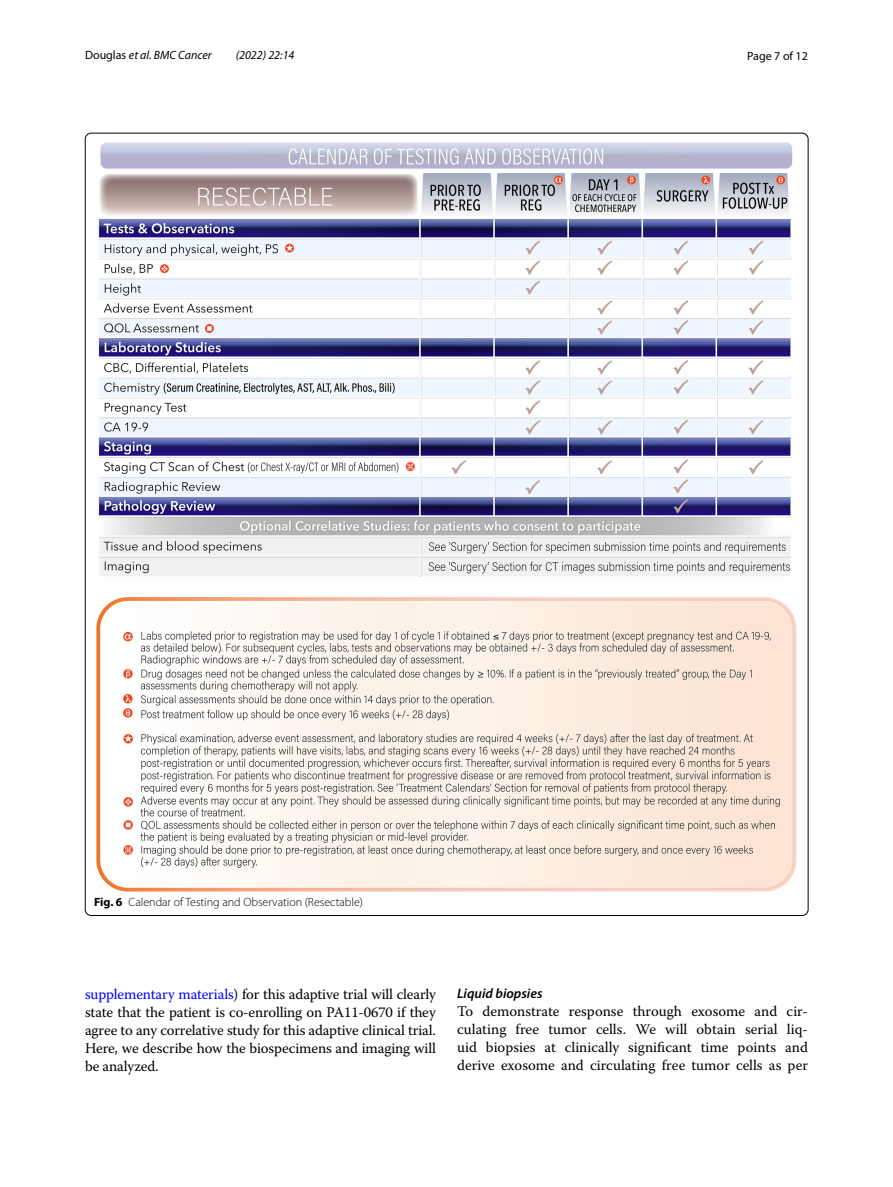
<style>
.page{position:relative;width:893px;height:1187px;background:#fff}
.page>*{position:absolute;margin:0;border:0;box-sizing:border-box;transform-origin:0 0}
.t1{font:14.7px/18px "Warnock Pro";color:#000;text-align:justify}
.t2{font:italic 600 13.8px "Myriad Pro";color:#000}
.t3{font:300 12px "Myriad Pro";color:#000}
.t4{font:italic 12px "Myriad Pro";color:#000}
.t5{font:12px "Myriad Pro";color:#000}
.s1{font-style:normal}
.s2{font-weight:700}
.s3{color:#00f}
</style>
<div class="page">
<img style="left:96px;top:142px;width:701px;height:749px">
<p class="t4" style="left:85px;top:48px;width:128px"><span class="s1">Douglas</span> et al. BMC Cancer</p>
<p class="t4" style="left:236px;top:48px;width:60px">(2022) 22:14</p>
<p class="t5" style="left:747px;top:48px;width:62px">Page 7 of 12</p>
<p class="t3" style="left:94px;top:895px;width:270px"><span class="s2">Fig. 6</span> Calendar of Testing and Observation (Resectable)</p>
<p class="t1" style="left:85px;top:984px;width:352px"><span class="s3">supplementary materials</span>) for this adaptive trial will clearly state that the patient is co-enrolling on PA11-0670 if they agree to any correlative study for this adaptive clinical trial.<br>Here, we describe how the biospecimens and imaging will be analyzed.</p>
<p class="t2" style="left:457px;top:984px;width:87px">Liquid biopsies</p>
<p class="t1" style="left:457px;top:1002px;width:352px">To demonstrate response through exosome and cir&shy;culating free tumor cells. We will obtain serial liq&shy;uid biopsies at clinically significant time points and derive exosome and circulating free tumor cells as per</p>
</div>
